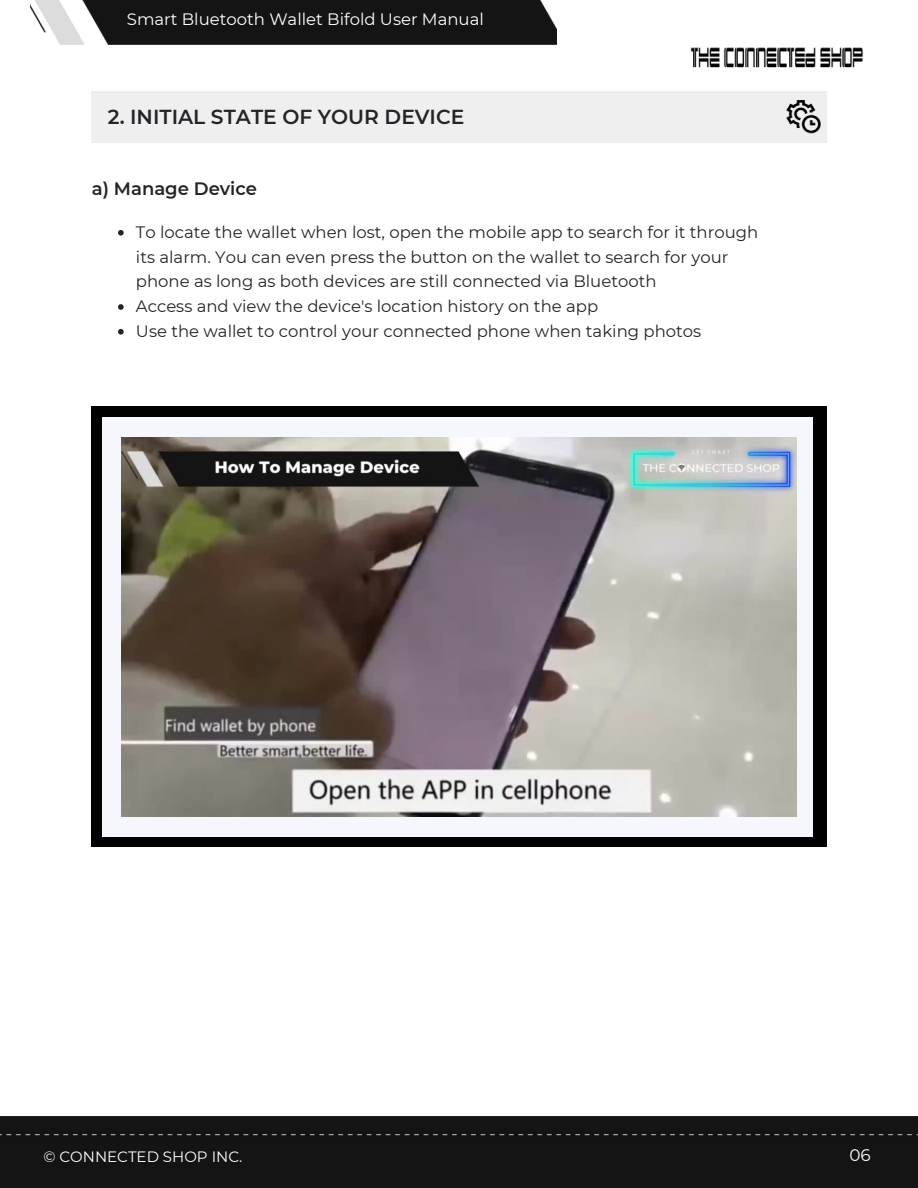
<style>
.page{position:relative;width:918px;height:1188px;background:#fff}
.page>*{position:absolute;margin:0;border:0;box-sizing:border-box;transform-origin:0 0}
.t1{font:600 20.25px "Montserrat";color:#222428}
.t2{font:600 18px "Montserrat";color:#222428}
.t3{font:16.8px "Montserrat";color:#fff}
.t4{font:16.5px/24.8px "Montserrat";color:#222428}
.t5{font:16.5px "Montserrat";color:#fff}
.t6{font:15px "Montserrat";color:#fff}
</style>
<div class="page">
<img style="left:688px;top:47px;width:175px;height:55px">
<div style="left:0;top:1117px;width:918px;height:71px;background:#141414"></div>
<img style="left:782px;top:100px;width:42px;height:34px">
<div style="left:92px;top:407px;width:734px;height:440px;background:#000"></div>
<div style="left:102px;top:418px;width:711px;height:419px;background:#f6f7fc"></div>
<img style="left:122px;top:438px;width:675px;height:379px">
<svg style="left:118px;top:230px;width:6px;height:6px"></svg>
<svg style="left:118px;top:304px;width:6px;height:6px"></svg>
<svg style="left:118px;top:329px;width:6px;height:6px"></svg>
<img style="left:31px;top:0;width:525px;height:45px">
<p class="t5" style="left:127px;top:9px;width:358px">Smart Bluetooth Wallet Bifold User Manual</p>
<p class="t1" style="left:108px;top:104px;width:358px">2. INITIAL STATE OF YOUR DEVICE</p>
<p class="t2" style="left:92px;top:177px;width:167px">a) Manage Device</p>
<p class="t4" style="left:136px;top:220px;width:624px">To locate the wallet when lost, open the mobile app to search for it through its alarm. You can even press the button on the wallet to search for your phone as long as both devices are still connected via Bluetooth<br>Access and view the device's location history on the app<br>Use the wallet to control your connected phone when taking photos</p>
<p class="t6" style="left:43px;top:1148px;width:200px">© CONNECTED SHOP INC.</p>
<p class="t3" style="left:849px;top:1145px;width:23px">06</p>
</div>
